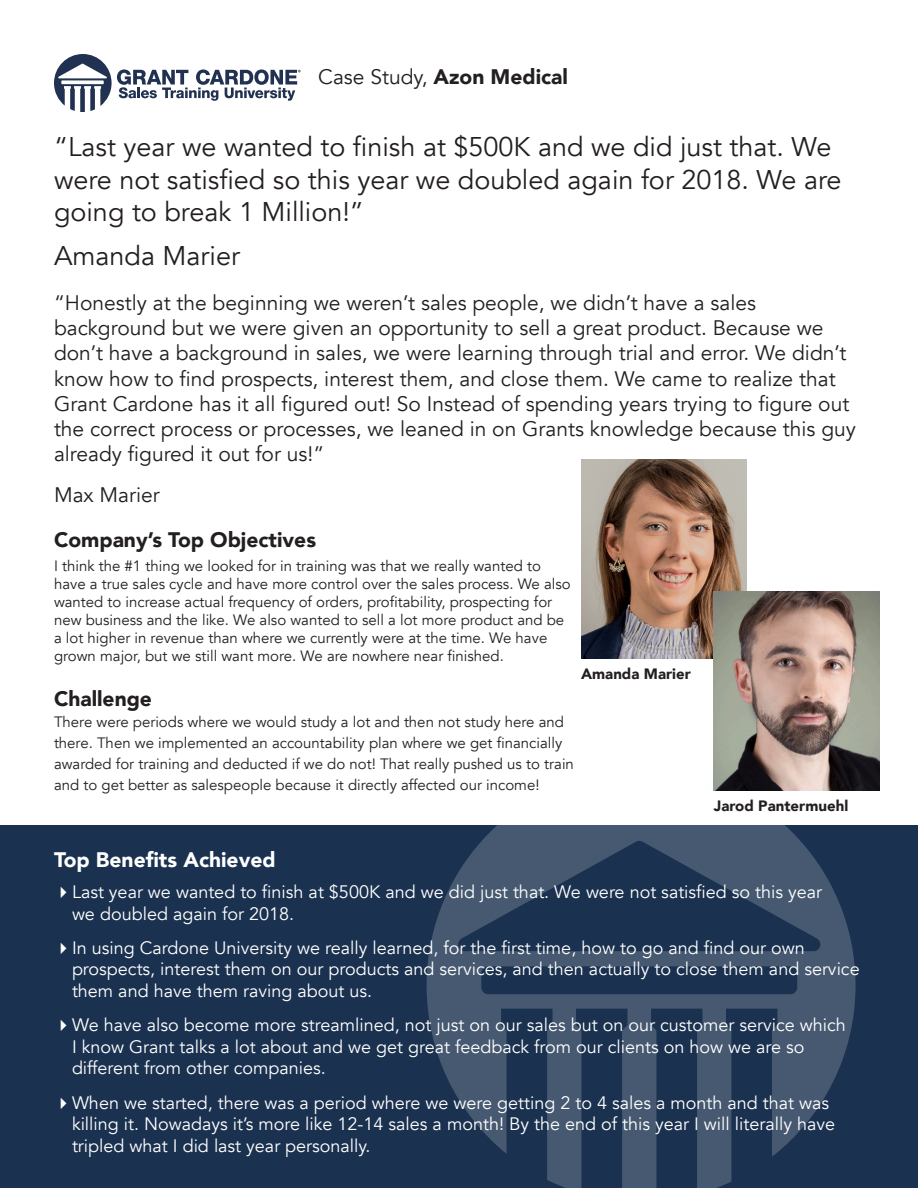
<style>
.page{position:relative;width:918px;height:1188px;background:#fff}
.page>*{position:absolute;margin:0;border:0;box-sizing:border-box;transform-origin:0 0}
.t1{font:27px/32.4px "Avenir";color:#231f20}
.t2{font:21px/25.2px "Avenir";color:#231f20}
.t3{font:900 21px "Avenir";color:#231f20}
.t4{font:900 21px "Avenir";color:#fff}
.t5{font:18px/21.6px "Avenir";color:#fff}
.t6{font:15px/18px "Avenir";color:#231f20}
.t7{font:900 15px "Avenir";color:#231f20}
.t8{font:7.65px "Myriad Pro";color:#000}
.s1{font-weight:400}
</style>
<div class="page">
<svg style="left:54px;top:54px;width:243px;height:58px"></svg>
<div style="left:0;top:825px;width:918px;height:363px;background:#1a314f"></div>
<svg style="left:427px;top:825px;width:429px;height:363px"></svg>
<img style="left:581px;top:460px;width:166px;height:199px">
<img style="left:714px;top:591px;width:165px;height:199px">
<p class="t8" style="left:298px;top:68px;width:5px">®</p>
<p class="t3" style="left:318px;top:59px;width:251px"><span class="s1">Case Study,</span> Azon Medical</p>
<p class="t1" style="left:54px;top:131px;width:789px">“Last year we wanted to finish at $500K and we did just that. We were not satisfied so this year we doubled again for 2018. We are going to break 1 Million!”</p>
<p class="t1" style="left:54px;top:240px;width:188px">Amanda Marier</p>
<p class="t2" style="left:54px;top:290px;width:803px">“Honestly at the beginning we weren’t sales people, we didn’t have a sales background but we were given an opportunity to sell a great product. Because we don’t have a background in sales, we were learning through trial and error. We didn’t know how to find prospects, interest them, and close them. We came to realize that Grant Cardone has it all figured out! So Instead of spending years trying to figure out the correct process or processes, we leaned in on Grants knowledge because this guy already figured it out for us!”</p>
<p class="t2" style="left:54px;top:482px;width:107px">Max Marier</p>
<p class="t3" style="left:54px;top:521px;width:264px">Company’s Top Objectives</p>
<p class="t6" style="left:54px;top:557px;width:518px">I think the #1 thing we looked for in training was that we really wanted to have a true sales cycle and have more control over the sales process. We also wanted to increase actual frequency of orders, profitability, prospecting for new business and the like. We also wanted to sell a lot more product and be a lot higher in revenue than where we currently were at the time. We have grown major, but we still want more. We are nowhere near finished.</p>
<p class="t3" style="left:54px;top:680px;width:100px">Challenge</p>
<p class="t6" style="left:54px;top:712px;width:521px;line-height:21px">There were periods where we would study a lot and then not study here and there. Then we implemented an accountability plan where we get financially awarded for training and deducted if we do not! That really pushed us to train and to get better as salespeople because it directly affected our income!</p>
<p class="t7" style="left:581px;top:661px;width:111px">Amanda Marier</p>
<p class="t7" style="left:714px;top:793px;width:136px">Jarod Pantermuehl</p>
<p class="t4" style="left:54px;top:842px;width:223px">Top Benefits Achieved</p>
<p class="t5" style="left:72px;top:881px;width:752px;text-indent:-18px">✔Last year we wanted to finish at $500K and we did just that. We were not satisfied so this year we doubled again for 2018.</p>
<p class="t5" style="left:72px;top:937px;width:789px;text-indent:-18px">✔In using Cardone University we really learned, for the first time, how to go and find our own prospects, interest them on our products and services, and then actually to close them and service them and have them raving about us.</p>
<p class="t5" style="left:72px;top:1014px;width:775px;text-indent:-18px">✔We have also become more streamlined, not just on our sales but on our customer service which<br>I know Grant talks a lot about and we get great feedback from our clients on how we are so different from other companies.</p>
<p class="t5" style="left:72px;top:1092px;width:765px;text-indent:-18px">✔When we started, there was a period where we were getting 2 to 4 sales a month and that was killing it. Nowadays it’s more like 12-14 sales a month! By the end of this year I will literally have tripled what I did last year personally.</p>
</div>
